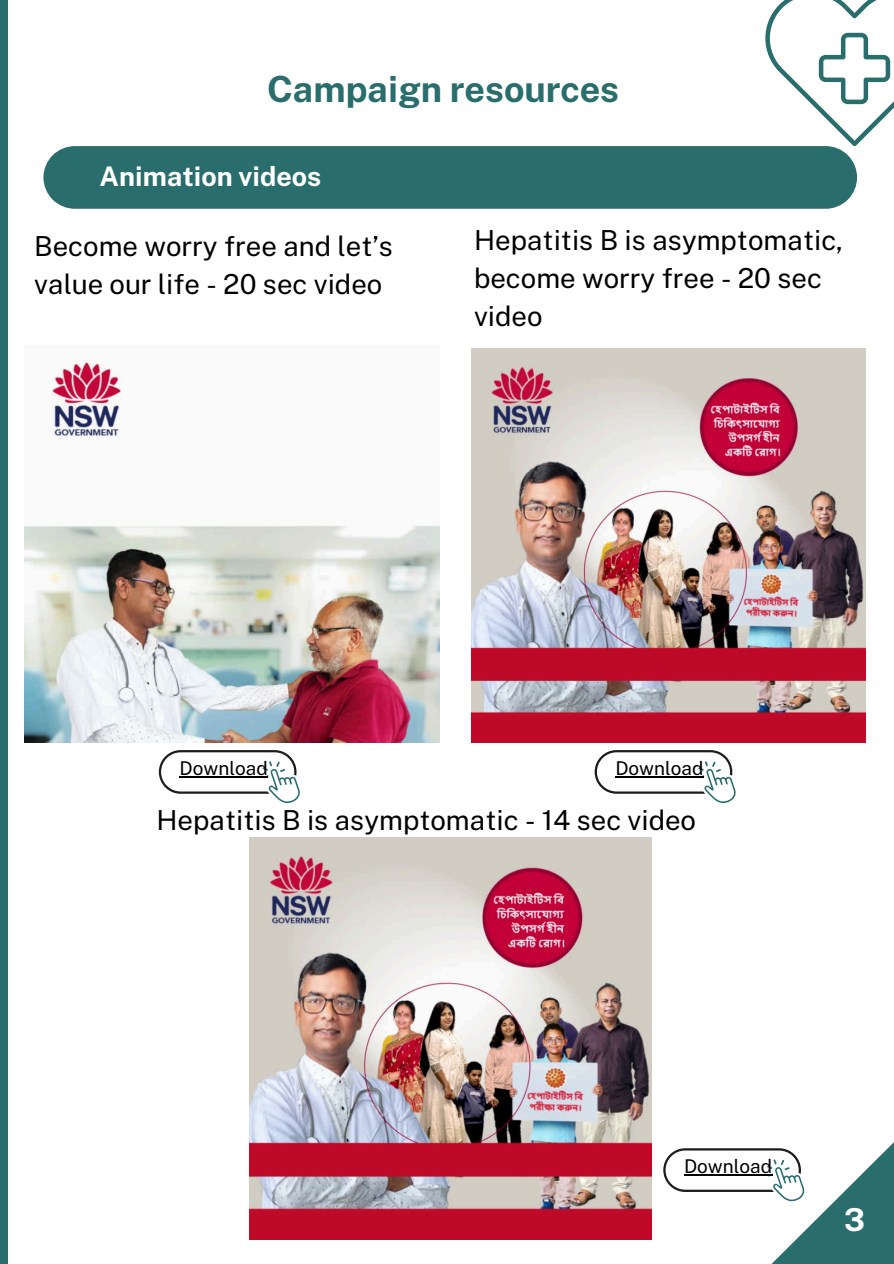
<style>
.page{position:relative;width:894px;height:1264px;background:#fff}
.page>*{position:absolute;margin:0;border:0;box-sizing:border-box;transform-origin:0 0}
.t1{font:700 36px "Public Sans";color:#2a6d6d}
.t2{font:700 31.5px "Public Sans";color:#fff}
.t3{font:27.6px/38.2px "Public Sans";color:#000}
.t4{font:700 27px "Public Sans";color:#fff}
.t5{font:19.05px "Public Sans";color:#000}
</style>
<div class="page">
<svg style="left:765px;top:0;width:128px;height:146px"></svg>
<div style="left:0;top:0;width:7px;height:1263px;background:#2a6d6d"></div>
<div style="left:43px;top:146px;width:813px;height:63px;background:#2a6d6d"></div>
<img style="left:24px;top:359px;width:416px;height:383px">
<img style="left:471px;top:348px;width:394px;height:394px">
<img style="left:249px;top:837px;width:402px;height:402px">
<svg style="left:159px;top:750px;width:141px;height:53px"></svg>
<hr style="left:179px;top:776px;width:89px;height:1px;background:#000">
<svg style="left:594px;top:750px;width:141px;height:53px"></svg>
<hr style="left:615px;top:776px;width:88px;height:1px;background:#000">
<svg style="left:663px;top:1143px;width:230px;height:120px"></svg>
<hr style="left:684px;top:1174px;width:88px;height:1px;background:#000">
<h2 class="t1" style="left:267px;top:68px;width:353px">Campaign resources</h2>
<h3 class="t4" style="left:100px;top:160px;width:223px">Animation videos</h3>
<h3 class="t3" style="left:34px;top:227px;width:360px">Become worry free and let’s value our life - 20 sec video</h3>
<p class="t3" style="left:474px;top:221px;width:370px">Hepatitis B is asymptomatic, become worry free - 20 sec video</p>
<p class="t5" style="left:179px;top:757px;width:90px">Download</p>
<p class="t5" style="left:615px;top:757px;width:90px">Download</p>
<h3 class="t3" style="left:156px;top:801px;width:541px">Hepatitis B is asymptomatic - 14 sec video</h3>
<p class="t5" style="left:684px;top:1155px;width:90px">Download</p>
<p class="t2" style="left:843px;top:1200px;width:22px">3</p>
</div>
